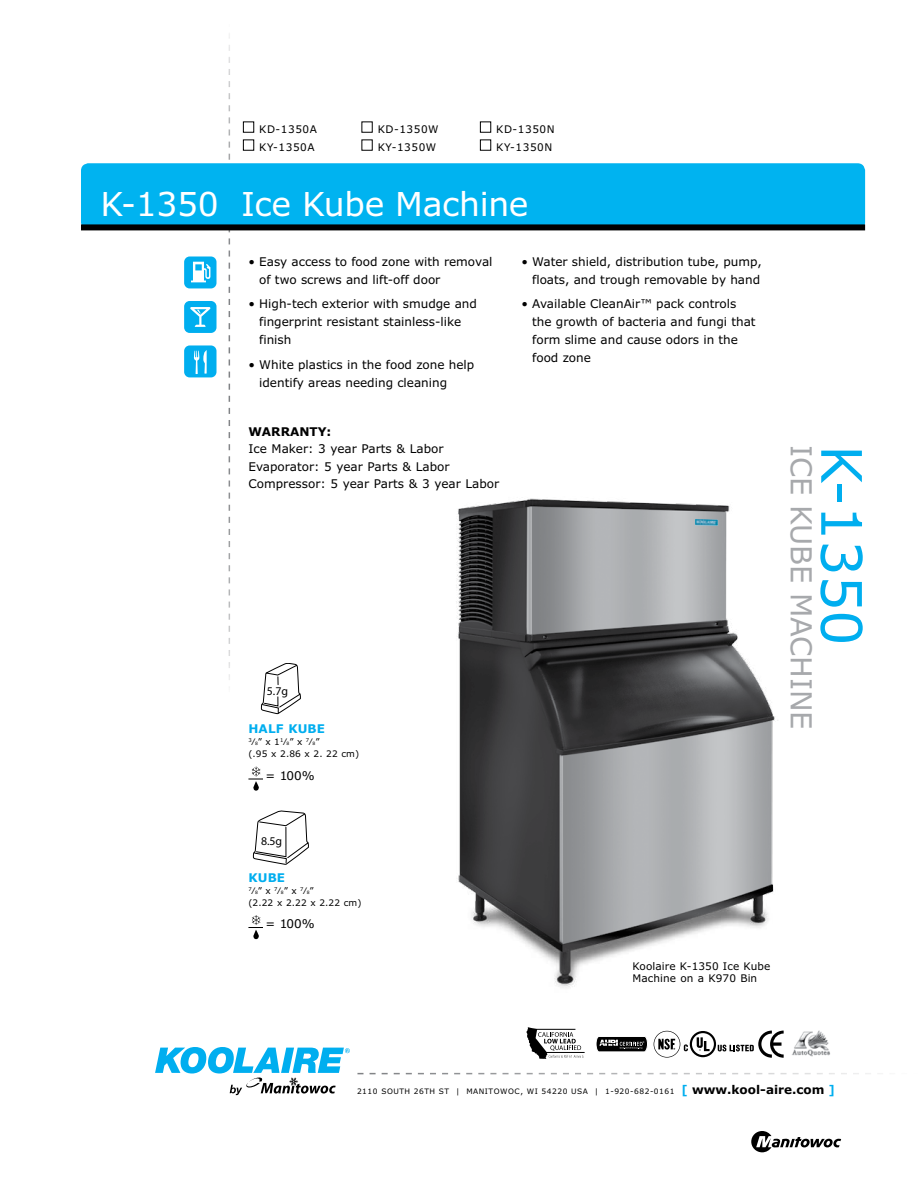
<style>
.page{position:relative;width:918px;height:1188px;background:#fff}
.page>*{position:absolute;margin:0;border:0;box-sizing:border-box;transform-origin:0 0}
.t1{font:55.95px "Verdana";color:#00aeef}
.t2{font:33px "Verdana";letter-spacing:-.01em;color:#fff}
.t3{font:28.95px "Verdana";letter-spacing:-.01em;color:#a7a9ac}
.t4{font:12px/18px "Verdana";color:#000}
.t5{font:700 12px "Verdana";letter-spacing:.01em;color:#00aeef}
.t6{font:700 12px "Verdana";color:#000}
.t7{font:11.85px "Myriad Pro";color:#000}
.t8{font:10.5px/18px "Verdana";letter-spacing:.05em;color:#000}
.t9{font:10.5px/12px "Verdana";letter-spacing:.01em;color:#000}
.t10{font:9px/12px "Verdana";letter-spacing:.01em;color:#000}
.t11{font:7.5px "Verdana";letter-spacing:.07em;color:#000}
.s1{font-size:4.5px}
.s2{font-weight:700;font-size:12px;color:#00aeef}
.s3{font-weight:700;font-size:12px}
</style>
<div class="page">
<img style="left:456px;top:498px;width:322px;height:490px">
<img style="left:695px;top:519px;width:23px;height:7px">
<svg style="left:229px;top:34px;width:1px;height:646px"></svg>
<div style="left:81px;top:163px;width:784px;height:67px;background:#00b3f0;border-radius:8px"></div>
<div style="left:243px;top:122px;width:11px;height:11px;border:1px solid #000"></div>
<div style="left:243px;top:140px;width:11px;height:11px;border:1px solid #000"></div>
<div style="left:480px;top:122px;width:11px;height:11px;border:1px solid #000"></div>
<div style="left:480px;top:140px;width:11px;height:11px;border:1px solid #000"></div>
<svg style="left:248px;top:767px;width:15px;height:24px"></svg>
<svg style="left:261px;top:663px;width:40px;height:51px"></svg>
<svg style="left:248px;top:915px;width:15px;height:24px"></svg>
<svg style="left:253px;top:811px;width:56px;height:54px"></svg>
<div style="left:184px;top:301px;width:33px;height:32px;background:#00aeef;border-radius:6px"></div>
<svg style="left:190px;top:307px;width:21px;height:20px"></svg>
<div style="left:184px;top:256px;width:33px;height:32px;background:#00aeef;border-radius:6px"></div>
<svg style="left:191px;top:262px;width:20px;height:20px"></svg>
<div style="left:184px;top:345px;width:33px;height:32px;background:#00aeef;border-radius:6px"></div>
<svg style="left:194px;top:350px;width:13px;height:24px"></svg>
<svg style="left:155px;top:1047px;width:195px;height:48px"></svg>
<div style="left:81px;top:224px;width:784px;height:6px;background:#000"></div>
<svg style="left:751px;top:1131px;width:90px;height:21px"></svg>
<svg style="left:357px;top:1073px;width:523px;height:1px"></svg>
<svg style="left:654px;top:1031px;width:130px;height:27px"></svg>
<img style="left:792px;top:1030px;width:38px;height:26px">
<svg style="left:596px;top:1036px;width:52px;height:16px"></svg>
<hr style="left:544px;top:1052px;width:41px;height:1px;background:#000">
<svg style="left:526px;top:1027px;width:57px;height:32px"></svg>
<p class="t8" style="left:259px;top:119px;width:59px">KD-1350A<br>KY-1350A</p>
<p class="t8" style="left:378px;top:119px;width:62px">KD-1350W<br>KY-1350W</p>
<p class="t8" style="left:496px;top:119px;width:60px">KD-1350N<br>KY-1350N</p>
<h2 class="t2" style="left:100px;top:183px;width:430px">K-1350 Ice Kube Machine</h2>
<p class="t4" style="left:259px;top:252px;width:235px;text-indent:-11px">• Easy access to food zone with removal of two screws and lift-off door</p>
<p class="t4" style="left:259px;top:295px;width:219px;text-indent:-11px">• High-tech exterior with smudge and fingerprint resistant stainless-like finish</p>
<p class="t4" style="left:259px;top:355px;width:217px;text-indent:-11px">• White plastics in the food zone help identify areas needing cleaning</p>
<p class="t4" style="left:521px;top:252px;width:242px;text-align:right">• Water shield, distribution tube, pump, floats, and trough removable by hand</p>
<p class="t4" style="left:532px;top:295px;width:225px;text-indent:-11px">• Available CleanAir™ pack controls the growth of bacteria and fungi that form slime and cause odors in the food zone</p>
<p class="t6" style="left:248px;top:424px;width:84px">WARRANTY:</p>
<p class="t4" style="left:248px;top:439px;width:197px">Ice Maker: 3 year Parts &amp; Labor</p>
<h3 class="t3" style="left:820px;top:445px;width:286px;rotate:90deg">ICE KUBE MACHINE</h3>
<h1 class="t1" style="left:877px;top:445px;width:202px;rotate:90deg">K-1350</h1>
<p class="t4" style="left:248px;top:457px;width:252px;line-height:17.4px">Evaporator: 5 year Parts &amp; Labor<br>Compressor: 5 year Parts &amp; 3 year Labor</p>
<p class="t7" style="left:267px;top:684px;width:23px">5.7g</p>
<p class="t5" style="left:248px;top:721px;width:78px">HALF KUBE</p>
<p class="t10" style="left:248px;top:736px;width:112px"><sup>3</sup>⁄<span class="s1">8</span>” x 1<sup>1</sup>⁄<span class="s1">8</span>” x <sup>7</sup>⁄<span class="s1">8</span>”<br>(.95 x 2.86 x 2. 22 cm)</p>
<p class="t4" style="left:265px;top:766px;width:51px">= 100%</p>
<p class="t7" style="left:257px;top:829px;width:28px">14.2g</p>
<p class="t5" style="left:248px;top:870px;width:38px">KUBE</p>
<p class="t10" style="left:248px;top:884px;width:115px"><sup>7</sup>⁄<span class="s1">8</span>” x <sup>7</sup>⁄<span class="s1">8</span>” x <sup>7</sup>⁄<span class="s1">8</span>”<br>(2.22 x 2.22 x 2.22 cm)</p>
<p class="t4" style="left:265px;top:914px;width:51px">= 100%</p>
<p class="t7" style="left:261px;top:834px;width:23px">8.5g</p>
<p class="t9" style="left:633px;top:960px;width:139px">Koolaire K-1350 Ice Kube<br>Machine on a K970 Bin</p>
<p class="t11" style="left:357px;top:1086px;width:480px">2110 SOUTH 26TH ST | MANITOWOC, WI 54220 USA | 1-920-682-0161 <span class="s2">[</span> <span class="s3">www.kool-aire.com</span> <span class="s2">]</span></p>
</div>
